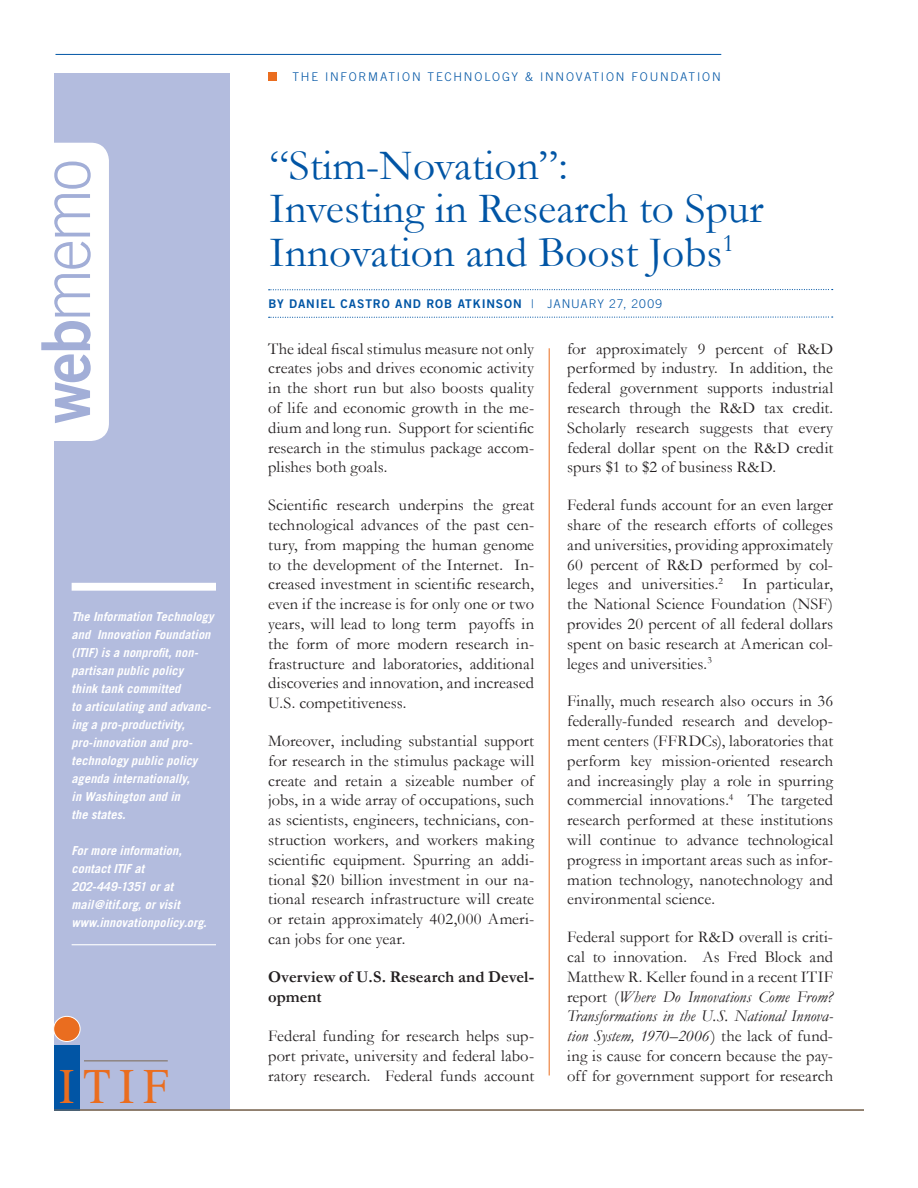
<style>
.page{position:relative;width:918px;height:1188px;background:#fff}
.page>*{position:absolute;margin:0;border:0;box-sizing:border-box;transform-origin:0 0}
.Headline_2{font:300 67.5px "Trade Gothic";color:#a2aed7;scale:.94 1}
.t1{font:49.95px "Times";color:#ea6d1f;scale:.9 1}
.Title{font:43.5px/43.5px "Garamond";color:#0155a5}
.Body_text{font:16.5px/19.8px "Garamond";color:#231f20;text-align:justify}
.Body_text-2{font:700 16.5px/19.8px "Garamond";color:#231f20}
.Sidebar_text{font:italic 700 12.3px/18px "Trade Gothic";letter-spacing:.01em;color:#fff}
.Body_text-3{font:300 12px "Trade Gothic";letter-spacing:.145em;color:#0155a5}
.Main_Text{font:12px "Trade Gothic Bold Two";letter-spacing:.07em;color:#0155a5}
.s1{font-family:"Trade Gothic Bold Two";font-weight:400}
.s2{font-family:"Trade Gothic";font-weight:300}
.s3{font-style:italic}
</style>
<div class="page">
<div style="left:54px;top:73px;width:176px;height:1037px;background:#b3bcde"></div>
<svg style="left:269px;top:289px;width:564px;height:1px"></svg>
<svg style="left:269px;top:316px;width:564px;height:2px"></svg>
<hr style="left:84px;top:1060px;width:84px;height:1px;background:#7c6954">
<div style="left:54px;top:1045px;width:26px;height:65px;background:#0155a5"></div>
<div style="left:54px;top:1016px;width:26px;height:26px;background:#ea6d1f;border-radius:50%"></div>
<div style="left:54px;top:1016px;width:26px;height:26px;border:1px solid #fff;border-radius:50%"></div>
<hr style="left:84px;top:1062px;width:84px;height:1px;background:#0155a5">
<hr style="left:549px;top:348px;width:1px;height:728px;background:#ea6d1f">
<hr style="left:54px;top:1109px;width:810px;height:2px;background:#7c6954">
<hr style="left:56px;top:54px;width:665px;height:1px;background:#0155a5">
<div style="left:268px;top:73px;width:9px;height:8px;background:#ea6d1f"></div>
<div style="left:27px;top:143px;width:82px;height:298px;background:#fff;border-radius:18px"></div>
<div style="left:72px;top:583px;width:144px;height:8px;background:#fff"></div>
<hr style="left:72px;top:944px;width:144px;height:1px;background:#fff">
<p class="Headline_2" style="left:26px;top:424px;width:283px;rotate:-90deg"><span class="s1">WEB</span>MEMO</p>
<p class="Sidebar_text" style="left:72px;top:607px;width:143px">The Information Technology and Innovation Foundation (ITIF) is a nonprofit, non&shy;partisan public policy<br>think tank committed<br>to articulating and advanc&shy;ing a pro-productivity, pro-innovation and pro&shy;technology public policy agenda internationally,<br>in Washington and in<br>the states.</p>
<p class="Sidebar_text" style="left:72px;top:841px;width:137px">For more information, contact ITIF at<br>202-449-1351 or at mail@itif.org, or visit www.innovationpolicy.org.</p>
<p class="t1" style="left:60px;top:1039px;width:122px">ITIF</p>
<p class="Body_text-3" style="left:292px;top:70px;width:430px">THE INFORMATION TECHNOLOGY &amp; INNOVATION FOUNDATION</p>
<p class="Title" style="left:269px;top:142px;width:496px">“Stim-Novation”:<br>Investing in Research to Spur<br>Innovation and Boost Jobs<sup>1</sup></p>
<p class="Main_Text" style="left:268px;top:297px;width:395px">BY DANIEL CASTRO AND ROB ATKINSON <span class="s2">| JANUARY 27, 2009</span></p>
<p class="Body_text" style="left:268px;top:338px;width:267px">The ideal fiscal stimulus measure not only creates jobs and drives economic activity in the short run but also boosts quality of life and economic growth in the me&shy;dium and long run. Support for scientific research in the stimulus package accom&shy;plishes both goals.</p>
<p class="Body_text" style="left:268px;top:495px;width:267px">Scientific research underpins the great technological advances of the past cen&shy;tury, from mapping the human genome to the development of the Internet. In&shy;creased investment in scientific research, even if the increase is for only one or two years, will lead to long term payoffs in the form of more modern research in&shy;frastructure and laboratories, additional discoveries and innovation, and increased U.S. competitiveness.</p>
<p class="Body_text" style="left:268px;top:731px;width:267px">Moreover, including substantial support for research in the stimulus package will create and retain a sizeable number of jobs, in a wide array of occupations, such as scientists, engineers, technicians, con&shy;struction workers, and workers making scientific equipment. Spurring an addi&shy;tional $20 billion investment in our na&shy;tional research infrastructure will create or retain approximately 402,000 Ameri&shy;can jobs for one year.</p>
<p class="Body_text-2" style="left:268px;top:967px;width:267px">Overview of U.S. Research and Devel&shy;opment</p>
<p class="Body_text" style="left:268px;top:1026px;width:267px">Federal funding for research helps sup&shy;port private, university and federal labo&shy;ratory research. Federal funds account</p>
<p class="Body_text" style="left:567px;top:338px;width:267px">for approximately 9 percent of R&amp;D performed by industry. In addition, the federal government supports industrial research through the R&amp;D tax credit.<br>Scholarly research suggests that every federal dollar spent on the R&amp;D credit spurs $1 to $2 of business R&amp;D.</p>
<p class="Body_text" style="left:567px;top:495px;width:268px">Federal funds account for an even larger share of the research efforts of colleges and universities, providing approximately 60 percent of R&amp;D performed by col&shy;leges and universities.<sup>2</sup> In particular, the National Science Foundation (NSF) provides 20 percent of all federal dollars spent on basic research at American col&shy;leges and universities.<sup>3</sup></p>
<p class="Body_text" style="left:567px;top:691px;width:267px">Finally, much research also occurs in 36 federally-funded research and develop&shy;ment centers (FFRDCs), laboratories that perform key mission-oriented research and increasingly play a role in spurring commercial innovations.<sup>4</sup> The targeted research performed at these institutions will continue to advance technological progress in important areas such as infor&shy;mation technology, nanotechnology and environmental science.</p>
<p class="Body_text" style="left:567px;top:927px;width:268px">Federal support for R&amp;D overall is criti&shy;cal to innovation. As Fred Block and Matthew R. Keller found in a recent ITIF report (<span class="s3">Where Do Innovations Come From?<br>Transformations in the U.S. National Innova&shy;tion System, 1970–2006</span>) the lack of fund&shy;ing is cause for concern because the pay&shy;off for government support for research</p>
</div>
